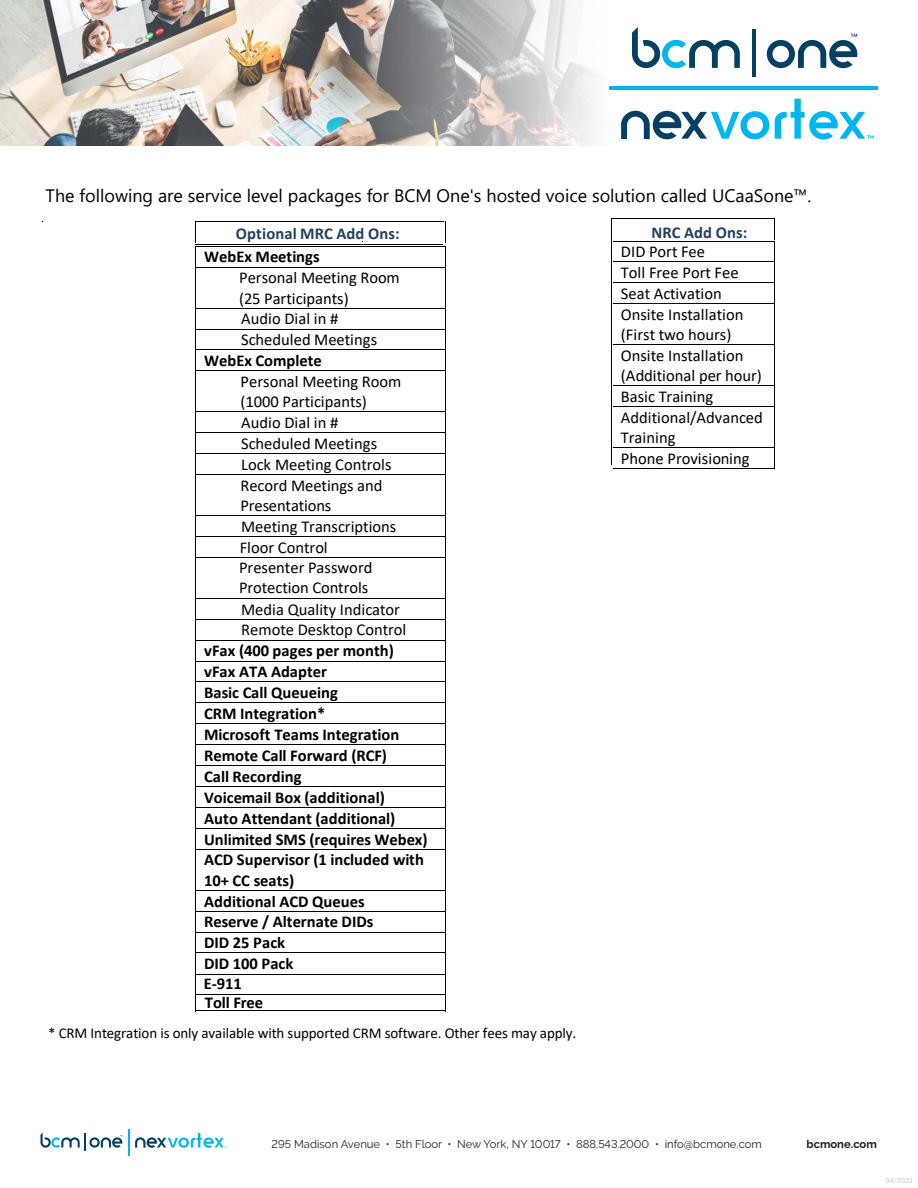
<style>
.page{position:relative;width:918px;height:1188px;background:#fff}
.page>*{position:absolute;margin:0;border:0;box-sizing:border-box;transform-origin:0 0}
.t1{font:18px "Segoe UI";color:#000}
.t2{font:16.5px/20.7px "Calibri";letter-spacing:-.005em;color:#000}
.t3{font:700 16.5px/20.9px "Calibri";letter-spacing:-.005em;color:#000}
.t4{font:700 16.5px "Calibri";letter-spacing:.005em;color:#244061}
.t5{font:700 16.5px "Calibri";color:#000}
.t6{font:15px "Calibri";letter-spacing:-.01em;color:#000}
.t7{font:11.25px "Raleway";color:#231f20}
.t8{font:700 11.25px "Raleway";color:#231f20}
.t9{font:7.5px "Acumin Pro";color:#c7c8ca}
</style>
<div class="page">
<img style="left:0;top:0;width:596px;height:146px">
<svg style="left:621px;top:111px;width:148px;height:28px"></svg>
<svg style="left:775px;top:99px;width:99px;height:41px"></svg>
<hr style="left:609px;top:86px;width:269px;height:3px;background:#00b6ed">
<svg style="left:632px;top:27px;width:108px;height:41px"></svg>
<hr style="left:752px;top:29px;width:4px;height:47px;background:#053f61">
<svg style="left:767px;top:34px;width:90px;height:34px"></svg>
<svg style="left:135px;top:1133px;width:92px;height:15px"></svg>
<hr style="left:128px;top:1129px;width:2px;height:26px;background:#00b6ed">
<svg style="left:40px;top:1133px;width:82px;height:18px"></svg>
<hr style="left:196px;top:221px;width:248px;height:1px;background:#000">
<hr style="left:196px;top:246px;width:249px;height:1px;background:#000">
<hr style="left:196px;top:244px;width:247px;height:1px;background:#000">
<svg style="left:195px;top:223px;width:1px;height:45px"></svg>
<hr style="left:196px;top:267px;width:249px;height:1px;background:#000">
<svg style="left:445px;top:221px;width:1px;height:47px"></svg>
<hr style="left:196px;top:268px;width:1px;height:40px;background:#000">
<hr style="left:445px;top:268px;width:1px;height:40px;background:#000">
<hr style="left:196px;top:308px;width:249px;height:1px;background:#000">
<hr style="left:196px;top:329px;width:249px;height:1px;background:#000">
<hr style="left:196px;top:350px;width:249px;height:1px;background:#000">
<hr style="left:196px;top:370px;width:249px;height:1px;background:#000">
<svg style="left:445px;top:308px;width:1px;height:63px"></svg>
<hr style="left:196px;top:371px;width:1px;height:41px;background:#000">
<hr style="left:445px;top:371px;width:1px;height:41px;background:#000">
<hr style="left:196px;top:412px;width:249px;height:1px;background:#000">
<hr style="left:196px;top:432px;width:249px;height:1px;background:#000">
<hr style="left:196px;top:453px;width:249px;height:1px;background:#000">
<hr style="left:196px;top:474px;width:249px;height:1px;background:#000">
<svg style="left:445px;top:412px;width:1px;height:63px"></svg>
<hr style="left:196px;top:475px;width:1px;height:40px;background:#000">
<hr style="left:445px;top:475px;width:1px;height:40px;background:#000">
<hr style="left:196px;top:515px;width:249px;height:1px;background:#000">
<hr style="left:196px;top:536px;width:249px;height:1px;background:#000">
<hr style="left:196px;top:557px;width:249px;height:1px;background:#000">
<svg style="left:445px;top:515px;width:1px;height:43px"></svg>
<hr style="left:196px;top:558px;width:1px;height:40px;background:#000">
<hr style="left:445px;top:558px;width:1px;height:40px;background:#000">
<hr style="left:196px;top:598px;width:249px;height:1px;background:#000">
<hr style="left:196px;top:619px;width:249px;height:1px;background:#000">
<hr style="left:196px;top:640px;width:249px;height:1px;background:#000">
<hr style="left:196px;top:661px;width:249px;height:1px;background:#000">
<hr style="left:196px;top:682px;width:249px;height:1px;background:#000">
<hr style="left:196px;top:702px;width:249px;height:1px;background:#000">
<hr style="left:196px;top:723px;width:249px;height:1px;background:#000">
<hr style="left:196px;top:745px;width:249px;height:1px;background:#000">
<hr style="left:196px;top:765px;width:249px;height:1px;background:#000">
<hr style="left:196px;top:786px;width:249px;height:1px;background:#000">
<hr style="left:196px;top:807px;width:249px;height:1px;background:#000">
<hr style="left:196px;top:828px;width:249px;height:1px;background:#000">
<hr style="left:196px;top:849px;width:249px;height:1px;background:#000">
<svg style="left:445px;top:598px;width:1px;height:252px"></svg>
<hr style="left:196px;top:850px;width:1px;height:40px;background:#000">
<hr style="left:445px;top:850px;width:1px;height:40px;background:#000">
<hr style="left:196px;top:890px;width:249px;height:1px;background:#000">
<hr style="left:196px;top:911px;width:249px;height:1px;background:#000">
<hr style="left:196px;top:932px;width:249px;height:1px;background:#000">
<hr style="left:196px;top:953px;width:249px;height:1px;background:#000">
<hr style="left:612px;top:218px;width:1px;height:246px;background:#000">
<hr style="left:613px;top:241px;width:161px;height:1px;background:#000">
<svg style="left:612px;top:242px;width:1px;height:21px"></svg>
<hr style="left:613px;top:262px;width:161px;height:1px;background:#000">
<hr style="left:613px;top:282px;width:161px;height:1px;background:#000">
<hr style="left:613px;top:303px;width:161px;height:1px;background:#000">
<svg style="left:774px;top:219px;width:1px;height:85px"></svg>
<hr style="left:774px;top:304px;width:1px;height:40px;background:#000">
<hr style="left:613px;top:344px;width:161px;height:1px;background:#000">
<hr style="left:774px;top:345px;width:1px;height:40px;background:#000">
<hr style="left:613px;top:385px;width:161px;height:1px;background:#000">
<hr style="left:613px;top:406px;width:161px;height:1px;background:#000">
<svg style="left:774px;top:385px;width:1px;height:22px"></svg>
<hr style="left:774px;top:407px;width:1px;height:40px;background:#000">
<hr style="left:613px;top:447px;width:161px;height:1px;background:#000">
<hr style="left:613px;top:468px;width:161px;height:1px;background:#000">
<svg style="left:774px;top:447px;width:1px;height:22px"></svg>
<hr style="left:196px;top:975px;width:249px;height:1px;background:#000">
<hr style="left:196px;top:994px;width:249px;height:1px;background:#000">
<hr style="left:196px;top:1011px;width:249px;height:1px;background:#000">
<svg style="left:445px;top:890px;width:1px;height:122px"></svg>
<svg style="left:195px;top:890px;width:2px;height:122px"></svg>
<hr style="left:612px;top:218px;width:163px;height:1px;background:#000">
<p class="t1" style="left:46px;top:178px;width:767px">The following are service level packages for BCM One's hosted voice solution called UCaaSone™.</p>
<p class="t4" style="left:236px;top:222px;width:165px">Optional MRC Add Ons:</p>
<p class="t3" style="left:204px;top:246px;width:117px">WebEx Meetings</p>
<p class="t2" style="left:239px;top:267px;width:162px">Personal Meeting Room (25 Participants)<br>Audio Dial in #<br>Scheduled Meetings</p>
<p class="t3" style="left:204px;top:350px;width:119px">WebEx Complete</p>
<p class="t2" style="left:239px;top:371px;width:164px">Personal Meeting Room (1000 Participants)<br>Audio Dial in #<br>Scheduled Meetings<br>Lock Meeting Controls<br>Record Meetings and<br>Presentations<br>Meeting Transcriptions<br>Floor Control<br>Presenter Password<br>Protection Controls</p>
<p class="t2" style="left:241px;top:598px;width:167px">Media Quality Indicator<br>Remote Desktop Control</p>
<p class="t3" style="left:204px;top:640px;width:225px">vFax (400 pages per month) vFax ATA Adapter<br>Basic Call Queueing<br>CRM Integration*<br>Microsoft Teams Integration<br>Remote Call Forward (RCF)<br>Call Recording<br>Voicemail Box (additional)<br>Auto Attendant (additional)<br>Unlimited SMS (requires Webex)<br>ACD Supervisor (1 included with<br>10+ CC seats)<br>Additional ACD Queues<br>Reserve / Alternate DIDs<br>DID 25 Pack<br>DID 100 Pack</p>
<p class="t4" style="left:651px;top:220px;width:98px">NRC Add Ons:</p>
<p class="t2" style="left:621px;top:241px;width:143px">DID Port Fee<br>Toll Free Port Fee<br>Seat Activation<br>Onsite Installation (First two hours)<br>Onsite Installation (Additional per hour)<br>Basic Training<br>Additional/Advanced<br>Training<br>Phone Provisioning</p>
<p class="t5" style="left:204px;top:972px;width:39px">E-911</p>
<p class="t3" style="left:205px;top:992px;width:60px">Toll Free</p>
<p class="t6" style="left:48px;top:1023px;width:530px">* CRM Integration is only available with supported CRM software. Other fees may apply.</p>
<p class="t7" style="left:272px;top:1137px;width:492px">295 Madison Avenue • 5th Floor • New York, NY 10017 • 888.543.2000 • info@bcmone.com</p>
<p class="t8" style="left:807px;top:1137px;width:72px">bcmone.com</p>
<p class="t9" style="left:886px;top:1176px;width:29px">04/2021</p>
</div>
